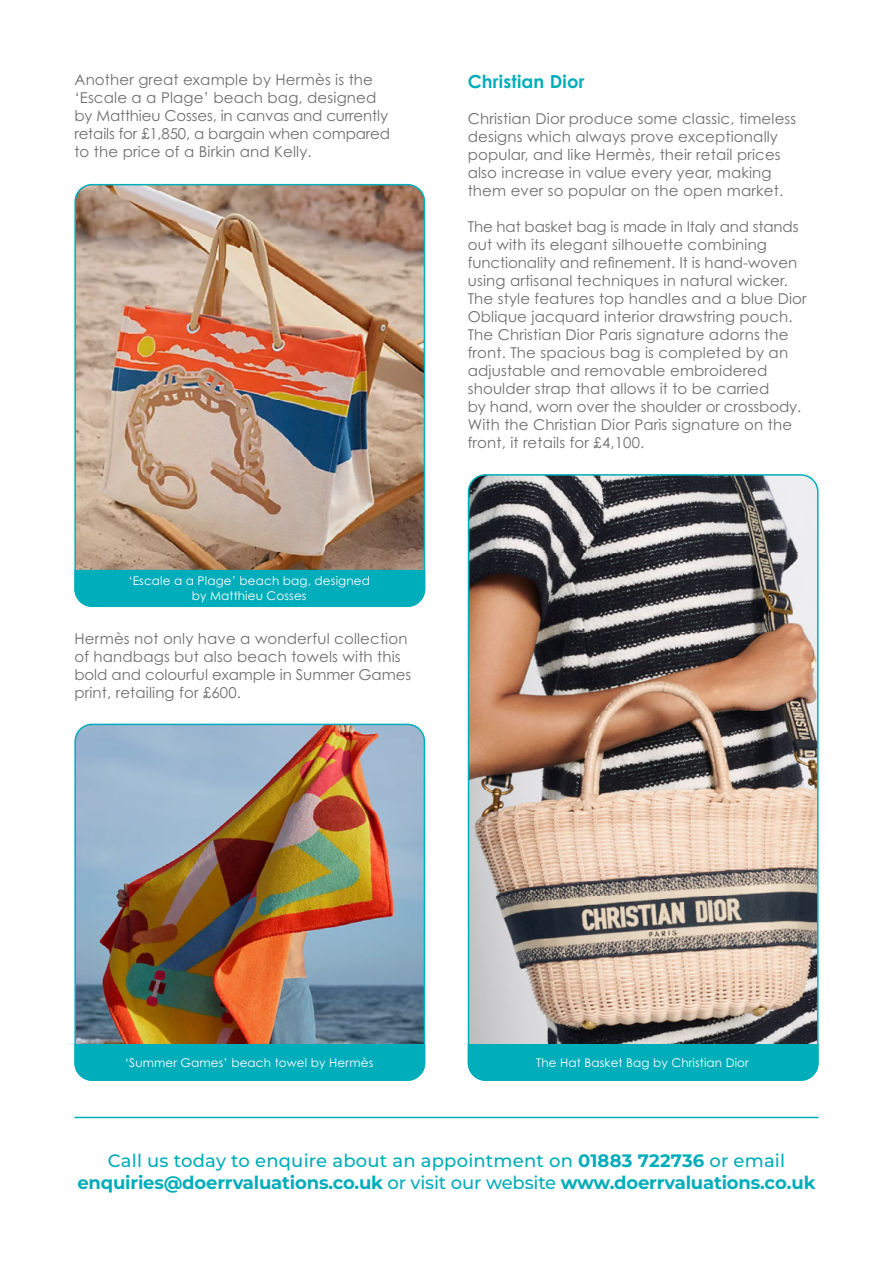
<style>
.page{position:relative;width:893px;height:1263px;background:#fff}
.page>*{position:absolute;margin:0;border:0;box-sizing:border-box;transform-origin:0 0}
.t1{font:700 18px/21.6px "Montserrat";letter-spacing:-.01em;color:#00adba;text-align:center}
.t2{font:700 18px "Century Gothic Pro";letter-spacing:.01em;color:#00adba}
.t3{font:15px/18px "Century Gothic Pro";letter-spacing:.01em;color:#706f6f}
.t4{font:12px/14.4px "Century Gothic Pro";letter-spacing:.01em;color:#fff;text-align:center}
.s1{font-weight:500}
</style>
<div class="page">
<hr style="left:74px;top:1117px;width:745px;height:1px;background:#00adba">
<img style="left:77px;top:185px;width:347px;height:385px">
<div style="left:74px;top:184px;width:351px;height:423px;border:2px solid #00adba;border-radius:17px"></div>
<img style="left:468px;top:477px;width:348px;height:567px">
<div style="left:468px;top:474px;width:351px;height:607px;border:2px solid #00adba;border-radius:17px"></div>
<img style="left:77px;top:724px;width:347px;height:320px">
<div style="left:74px;top:724px;width:351px;height:357px;border:2px solid #00adba;border-radius:17px"></div>
<div style="left:74px;top:570px;width:351px;height:37px;background:#00adba"></div>
<div style="left:74px;top:1044px;width:351px;height:37px;background:#00adba"></div>
<div style="left:468px;top:1044px;width:351px;height:37px;background:#00adba"></div>
<p class="t3" style="left:74px;top:71px;width:317px">Another great example by Hermès is the ‘Escale a a Plage’ beach bag, designed by Matthieu Cosses, in canvas and currently retails for £1,850, a bargain when compared to the price of a Birkin and Kelly.</p>
<p class="t4" style="left:128px;top:574px;width:243px">‘Escale a a Plage’ beach bag, designed by Matthieu Cosses</p>
<p class="t3" style="left:74px;top:629px;width:338px">Hermès not only have a wonderful collection of handbags but also beach towels with this bold and colourful example in Summer Games print, retailing for £600.</p>
<p class="t2" style="left:468px;top:70px;width:118px">Christian Dior</p>
<p class="t3" style="left:468px;top:109px;width:330px">Christian Dior produce some classic, timeless designs which always prove exceptionally popular, and like Hermès, their retail prices also increase in value every year, making them ever so popular on the open market.</p>
<p class="t3" style="left:468px;top:217px;width:340px">The hat basket bag is made in Italy and stands out with its elegant silhouette combining functionality and refinement. It is hand-woven using artisanal techniques in natural wicker.<br>The style features top handles and a blue Dior Oblique jacquard interior drawstring pouch.<br>The Christian Dior Paris signature adorns the front. The spacious bag is completed by an adjustable and removable embroidered shoulder strap that allows it to be carried<br>by hand, worn over the shoulder or crossbody.<br>With the Christian Dior Paris signature on the front, it retails for £4,100.</p>
<p class="t4" style="left:125px;top:1055px;width:250px">‘Summer Games’ beach towel by Hermès</p>
<p class="t4" style="left:536px;top:1055px;width:214px">The Hat Basket Bag by Christian Dior</p>
<p class="t1" style="left:77px;top:1149px;width:740px"><span class="s1">Call us today to enquire about an appointment on</span> 01883 722736 <span class="s1">or email </span>enquiries@doerrvaluations.co.uk <span class="s1">or visit our website</span> www.doerrvaluations.co.uk</p>
</div>
